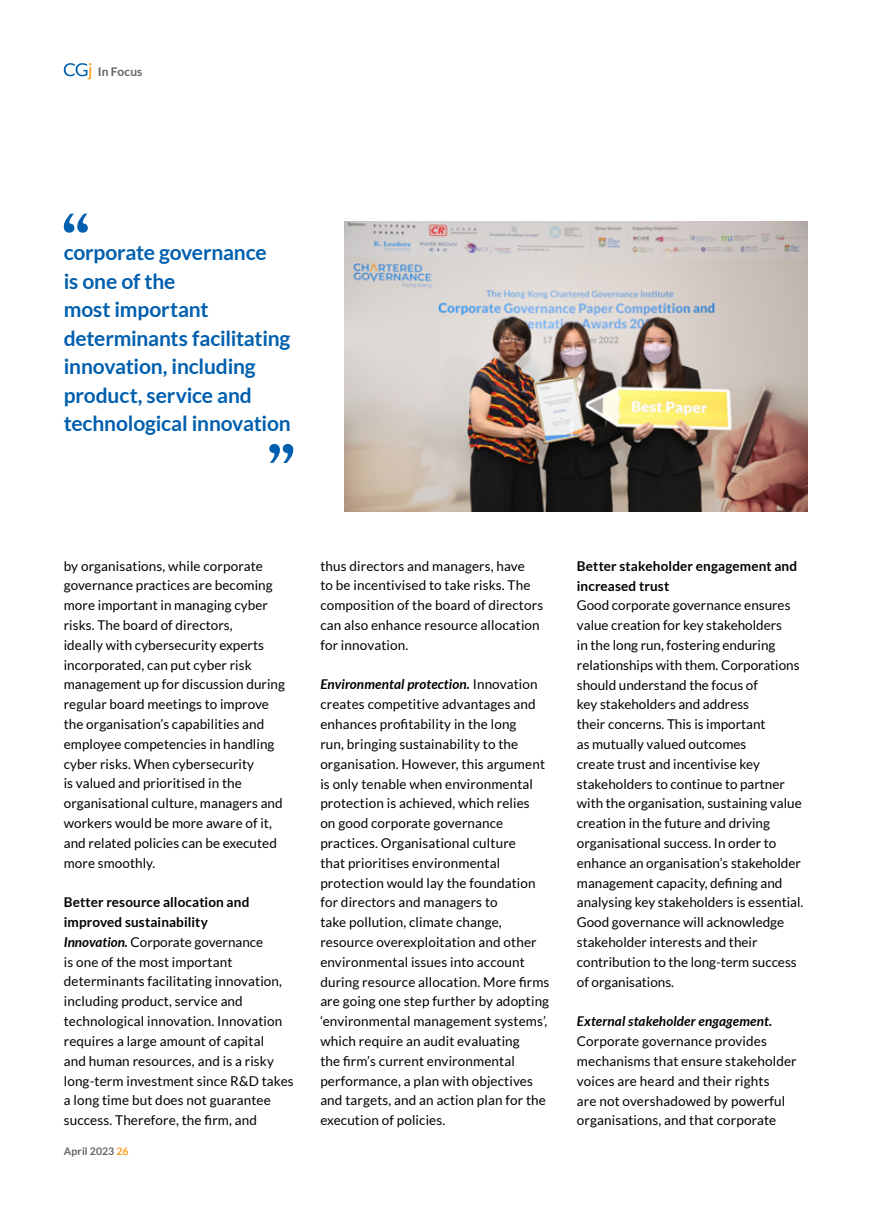
<style>
.page{position:relative;width:893px;height:1212px;background:#fff}
.page>*{position:absolute;margin:0;border:0;box-sizing:border-box;transform-origin:0 0}
.t1{font:700 21px/28.5px "Lato";letter-spacing:-.01em;color:#005fae}
.t2{font:13.5px/19.8px "Lato";letter-spacing:.01em;color:#000}
.t3{font:700 13.5px/19.8px "Lato";letter-spacing:.01em;color:#000}
.t4{font:italic 700 13.5px "Lato";letter-spacing:.01em;color:#000}
.t5{font:700 12px "Lato";letter-spacing:.01em;color:#636466}
.t6{font:700 10.5px "Lato";letter-spacing:.005em;color:#636466}
.s1{font-weight:700}
.s2{font-weight:700;font-style:italic}
.s3{color:#f99d1c}
</style>
<div class="page">
<svg style="left:64px;top:63px;width:28px;height:16px"></svg>
<svg style="left:64px;top:214px;width:24px;height:19px"></svg>
<svg style="left:269px;top:444px;width:24px;height:19px"></svg>
<img style="left:344px;top:222px;width:464px;height:289px">
<p class="t5" style="left:98px;top:65px;width:46px">In Focus</p>
<h1 class="t1" style="left:64px;top:238px;width:228px">corporate governance<br>is one of the<br>most important determinants facilitating innovation, including product, service and technological innovation</h1>
<p class="t2" style="left:64px;top:556px;width:223px">by organisations, while corporate governance practices are becoming more important in managing cyber risks. The board of directors,<br>ideally with cybersecurity experts incorporated, can put cyber risk management up for discussion during regular board meetings to improve the organisation’s capabilities and employee competencies in handling cyber risks. When cybersecurity<br>is valued and prioritised in the organisational culture, managers and workers would be more aware of it, and related policies can be executed more smoothly.</p>
<p class="t2" style="left:64px;top:892px;width:232px"><span class="s1">Better resource allocation and improved sustainability<br></span><span class="s2">Innovation.</span> Corporate governance<br>is one of the most important determinants facilitating innovation, including product, service and technological innovation. Innovation requires a large amount of capital<br>and human resources, and is a risky long-term investment since R&amp;D takes a long time but does not guarantee success. Therefore, the firm, and</p>
<p class="t6" style="left:64px;top:1145px;width:66px">April 2023 <span class="s3">26</span></p>
<p class="t2" style="left:320px;top:556px;width:224px">thus directors and managers, have<br>to be incentivised to take risks. The composition of the board of directors can also enhance resource allocation for innovation.</p>
<p class="t2" style="left:320px;top:675px;width:231px"><span class="s2">Environmental protection.</span> Innovation creates competitive advantages and enhances profitability in the long<br>run, bringing sustainability to the organisation. However, this argument is only tenable when environmental protection is achieved, which relies<br>on good corporate governance practices. Organisational culture<br>that prioritises environmental protection would lay the foundation for directors and managers to<br>take pollution, climate change, resource overexploitation and other environmental issues into account during resource allocation. More firms are going one step further by adopting ‘environmental management systems’, which require an audit evaluating<br>the firm’s current environmental performance, a plan with objectives and targets, and an action plan for the execution of policies.</p>
<p class="t3" style="left:577px;top:556px;width:222px">Better stakeholder engagement and increased trust</p>
<p class="t2" style="left:577px;top:595px;width:228px">Good corporate governance ensures value creation for key stakeholders<br>in the long run, fostering enduring relationships with them. Corporations should understand the focus of<br>key stakeholders and address<br>their concerns. This is important<br>as mutually valued outcomes<br>create trust and incentivise key stakeholders to continue to partner with the organisation, sustaining value creation in the future and driving organisational success. In order to enhance an organisation’s stakeholder management capacity, defining and analysing key stakeholders is essential.<br>Good governance will acknowledge stakeholder interests and their contribution to the long-term success of organisations.</p>
<p class="t4" style="left:577px;top:1014px;width:197px">External stakeholder engagement.</p>
<p class="t2" style="left:577px;top:1031px;width:221px">Corporate governance provides mechanisms that ensure stakeholder voices are heard and their rights<br>are not overshadowed by powerful organisations, and that corporate</p>
</div>
